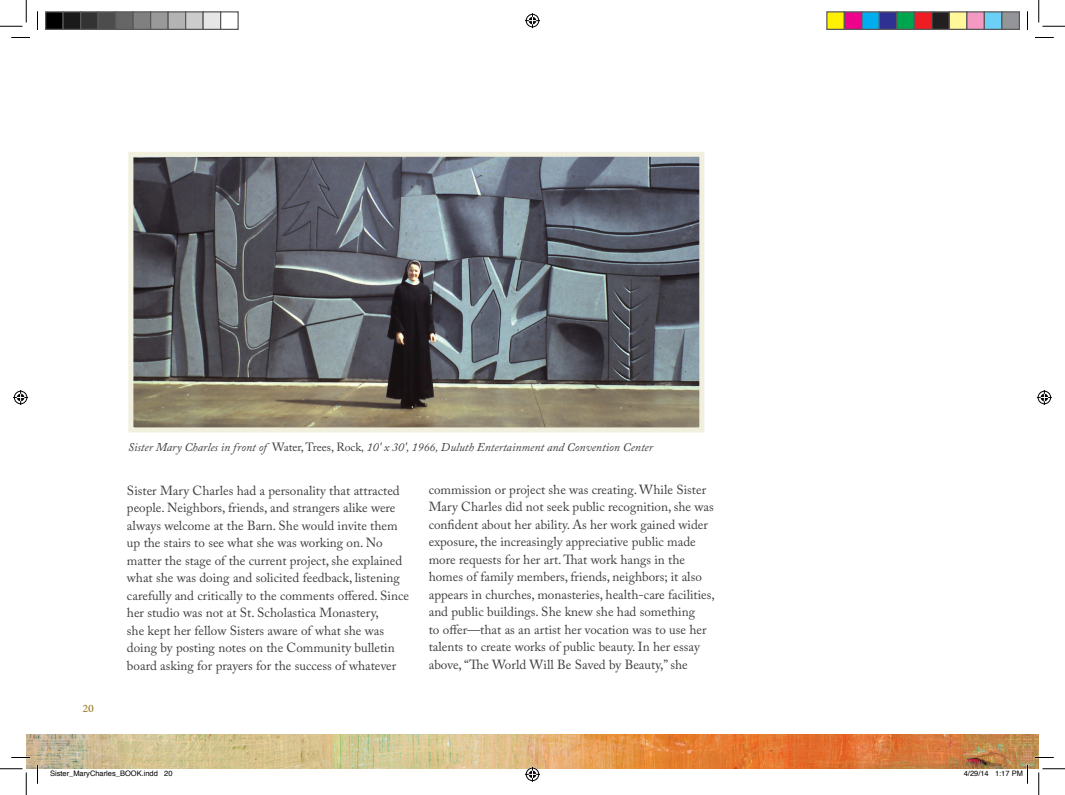
<style>
.page{position:relative;width:1065px;height:795px;background:#fff}
.page>*{position:absolute;margin:0;border:0;box-sizing:border-box;transform-origin:0 0}
.t1{font:13.12px/17.5px "Adobe Caslon Pro";color:#3e3e3f}
.t2{font:italic 11.88px "Adobe Caslon Pro";color:#3e3e3f}
.t3{font:600 11.25px "Adobe Jenson Pro";color:#a28840}
.t4{font:7.5px "Helvetica";color:#000}
.s1{font-style:normal}
.s2{font-style:inherit}
</style>
<div class="page">
<img style="left:26px;top:734px;width:1013px;height:35px">
<img style="left:134px;top:158px;width:564px;height:268px">
<div style="left:128px;top:152px;width:576px;height:280px;border:5px solid #f1efdd"></div>
<svg style="left:11px;top:37px;width:19px;height:1px"></svg>
<svg style="left:1035px;top:37px;width:19px;height:1px"></svg>
<svg style="left:11px;top:757px;width:19px;height:1px"></svg>
<svg style="left:1035px;top:757px;width:19px;height:1px"></svg>
<svg style="left:37px;top:11px;width:1px;height:19px"></svg>
<svg style="left:37px;top:765px;width:1px;height:19px"></svg>
<svg style="left:1027px;top:11px;width:1px;height:19px"></svg>
<svg style="left:0;top:0;width:27px;height:27px"></svg>
<svg style="left:0;top:769px;width:27px;height:26px"></svg>
<svg style="left:1039px;top:0;width:26px;height:27px"></svg>
<svg style="left:1039px;top:769px;width:26px;height:26px"></svg>
<svg style="left:525px;top:13px;width:15px;height:15px"></svg>
<svg style="left:525px;top:767px;width:15px;height:15px"></svg>
<svg style="left:13px;top:390px;width:15px;height:15px"></svg>
<svg style="left:1037px;top:390px;width:15px;height:15px"></svg>
<div style="left:46px;top:12px;width:17px;height:17px;background:#000"></div>
<div style="left:45px;top:11px;width:19px;height:19px;border:1px solid #595959"></div>
<div style="left:63px;top:12px;width:18px;height:17px;background:#1a1a1a"></div>
<div style="left:62px;top:11px;width:19px;height:19px;border:1px solid #595959"></div>
<div style="left:81px;top:12px;width:17px;height:17px;background:#333"></div>
<div style="left:80px;top:11px;width:19px;height:19px;border:1px solid #595959"></div>
<div style="left:98px;top:12px;width:18px;height:17px;background:#4d4d4d"></div>
<div style="left:98px;top:11px;width:18px;height:19px;border:1px solid #595959"></div>
<div style="left:116px;top:12px;width:17px;height:17px;background:#666"></div>
<div style="left:115px;top:11px;width:19px;height:19px;border:1px solid #595959"></div>
<div style="left:133px;top:12px;width:18px;height:17px;background:#808080"></div>
<div style="left:132px;top:11px;width:19px;height:19px;border:1px solid #595959"></div>
<div style="left:151px;top:12px;width:17px;height:17px;background:#999"></div>
<div style="left:150px;top:11px;width:19px;height:19px;border:1px solid #595959"></div>
<div style="left:168px;top:12px;width:18px;height:17px;background:#b3b3b3"></div>
<div style="left:168px;top:11px;width:18px;height:19px;border:1px solid #595959"></div>
<div style="left:186px;top:12px;width:17px;height:17px;background:#ccc"></div>
<div style="left:185px;top:11px;width:19px;height:19px;border:1px solid #595959"></div>
<div style="left:203px;top:12px;width:18px;height:17px;background:#e6e6e6"></div>
<div style="left:202px;top:11px;width:19px;height:19px;border:1px solid #595959"></div>
<div style="left:220px;top:11px;width:19px;height:19px;border:1px solid #595959"></div>
<div style="left:827px;top:12px;width:17px;height:17px;background:#fff101"></div>
<div style="left:826px;top:11px;width:19px;height:19px;border:1px solid #595959"></div>
<div style="left:844px;top:12px;width:18px;height:17px;background:#ed028c"></div>
<div style="left:844px;top:11px;width:18px;height:19px;border:1px solid #595959"></div>
<div style="left:862px;top:12px;width:17px;height:17px;background:#00aeef"></div>
<div style="left:861px;top:11px;width:19px;height:19px;border:1px solid #595959"></div>
<div style="left:879px;top:12px;width:18px;height:17px;background:#2e3092"></div>
<div style="left:879px;top:11px;width:19px;height:19px;border:1px solid #595959"></div>
<div style="left:897px;top:12px;width:17px;height:17px;background:#00a54f"></div>
<div style="left:896px;top:11px;width:19px;height:19px;border:1px solid #595959"></div>
<div style="left:914px;top:12px;width:18px;height:17px;background:#ee1d23"></div>
<div style="left:914px;top:11px;width:18px;height:19px;border:1px solid #595959"></div>
<div style="left:932px;top:12px;width:17px;height:17px;background:#231f20"></div>
<div style="left:931px;top:11px;width:19px;height:19px;border:1px solid #595959"></div>
<div style="left:949px;top:12px;width:18px;height:17px;background:#fff79a"></div>
<div style="left:949px;top:11px;width:19px;height:19px;border:1px solid #595959"></div>
<div style="left:967px;top:12px;width:17px;height:17px;background:#f499c2"></div>
<div style="left:966px;top:11px;width:19px;height:19px;border:1px solid #595959"></div>
<div style="left:984px;top:12px;width:18px;height:17px;background:#6bcff6"></div>
<div style="left:984px;top:11px;width:18px;height:19px;border:1px solid #595959"></div>
<div style="left:1002px;top:12px;width:17px;height:17px;background:#939598"></div>
<div style="left:1001px;top:11px;width:19px;height:19px;border:1px solid #595959"></div>
<svg style="left:995px;top:765px;width:33px;height:19px"></svg>
<p class="t2" style="left:128px;top:440px;width:526px">Sister Mary Charles in front of <span class="s1">Water, Trees, Rock</span>, 10<span class="s2">'</span>x 30<span class="s2">'</span>, 1966, Duluth Entertainment and Convention Center</p>
<p class="t3" style="left:82px;top:702px;width:13px">20</p>
<p class="t1" style="left:127px;top:481px;width:284px">Sister Mary Charles had a personality that attracted people. Neighbors, friends, and strangers alike were always welcome at the Barn. She would invite them up the stairs to see what she was working on. No matter the stage of the current project, she explained what she was doing and solicited feedback, listening carefully and critically to the comments offered. Since her studio was not at St. Scholastica Monastery,<br>she kept her fellow Sisters aware of what she was doing by posting notes on the Community bulletin board asking for prayers for the success of whatever</p>
<p class="t1" style="left:429px;top:481px;width:288px">commission or project she was creating. While Sister Mary Charles did not seek public recognition, she was confident about her ability. As her work gained wider exposure, the increasingly appreciative public made more requests for her art. That work hangs in the homes of family members, friends, neighbors; it also appears in churches, monasteries, health-care facilities, and public buildings. She knew she had something<br>to offer—that as an artist her vocation was to use her talents to create works of public beauty. In her essay above, “The World Will Be Saved by Beauty,” she</p>
<p class="t4" style="left:50px;top:769px;width:124px">Sister_MaryCharles_BOOK.indd 20</p>
<p class="t4" style="left:964px;top:769px;width:61px">4/29/14 1:17 PM</p>
</div>
